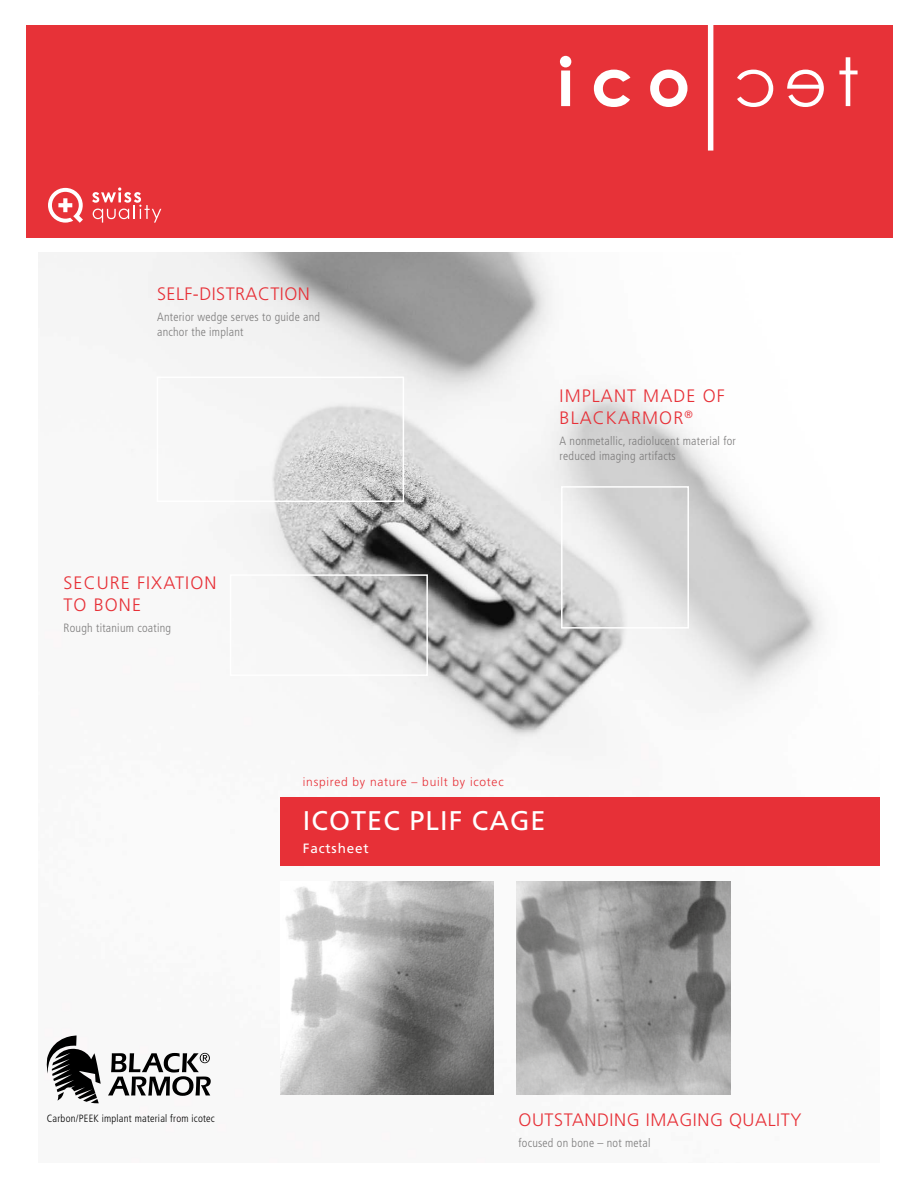
<style>
.page{position:relative;width:918px;height:1188px;background:#fff}
.page>*{position:absolute;margin:0;border:0;box-sizing:border-box;transform-origin:0 0}
.t1{font:27px "Frutiger LT Pro";letter-spacing:.04em;color:#fff}
.t2{font:300 18px/21.6px "Frutiger LT Pro";letter-spacing:.06em;color:#e73037}
.t3{font:300 18px "Frutiger LT Pro";letter-spacing:.03em;color:#e73037}
.t4{font:13.5px "Frutiger LT Pro";letter-spacing:.06em;color:#fff}
.t5{font:300 condensed 12px/15px "Frutiger LT Pro";letter-spacing:.02em;color:#7c7b7b}
.t6{font:300 12px "Frutiger LT Pro";letter-spacing:.06em;color:#e73037}
.t7{font:300 condensed 10.5px "Frutiger LT Pro";letter-spacing:.02em;color:#000}
</style>
<div class="page">
<img style="left:38px;top:252px;width:785px;height:852px">
<div style="left:26px;top:25px;width:866px;height:212px;background:#e73238"></div>
<svg style="left:560px;top:56px;width:11px;height:50px"></svg>
<svg style="left:594px;top:70px;width:36px;height:37px"></svg>
<svg style="left:650px;top:70px;width:37px;height:37px"></svg>
<svg style="left:839px;top:57px;width:19px;height:49px"></svg>
<svg style="left:787px;top:70px;width:37px;height:37px"></svg>
<svg style="left:737px;top:70px;width:36px;height:37px"></svg>
<div style="left:708px;top:24px;width:5px;height:127px;background:#fff"></div>
<svg style="left:48px;top:188px;width:35px;height:35px"></svg>
<svg style="left:92px;top:187px;width:69px;height:36px"></svg>
<div style="left:280px;top:797px;width:600px;height:69px;background:#e73037"></div>
<div style="left:230px;top:574px;width:198px;height:102px;border:2px solid #fff"></div>
<div style="left:157px;top:377px;width:247px;height:125px;border:2px solid #fff"></div>
<div style="left:561px;top:486px;width:128px;height:143px;border:2px solid #fff"></div>
<img style="left:280px;top:882px;width:213px;height:212px">
<img style="left:517px;top:882px;width:213px;height:212px">
<svg style="left:108px;top:1053px;width:103px;height:43px"></svg>
<svg style="left:47px;top:1036px;width:54px;height:67px"></svg>
<h2 class="t3" style="left:157px;top:283px;width:154px">SELF-DISTRACTION</h2>
<p class="t5" style="left:157px;top:310px;width:165px">Anterior wedge serves to guide and anchor the implant</p>
<h2 class="t2" style="left:64px;top:572px;width:154px">SECURE FIXATION<br>TO BONE</h2>
<p class="t5" style="left:64px;top:620px;width:109px">Rough titanium coating</p>
<h2 class="t2" style="left:560px;top:385px;width:167px">IMPLANT MADE OF<br>BLACKARMOR<sup>®</sup></h2>
<p class="t5" style="left:560px;top:433px;width:178px">A nonmetallic, radiolucent material for reduced imaging artifacts</p>
<p class="t6" style="left:303px;top:775px;width:202px">inspired by nature – built by icotec</p>
<h1 class="t1" style="left:303px;top:805px;width:244px">ICOTEC PLIF CAGE</h1>
<p class="t4" style="left:303px;top:840px;width:67px">Factsheet</p>
<p class="t7" style="left:47px;top:1112px;width:170px">Carbon/PEEK implant material from icotec</p>
<h2 class="t3" style="left:519px;top:1109px;width:284px">OUTSTANDING IMAGING QUALITY</h2>
<p class="t5" style="left:519px;top:1135px;width:134px">focused on bone – not metal</p>
</div>
